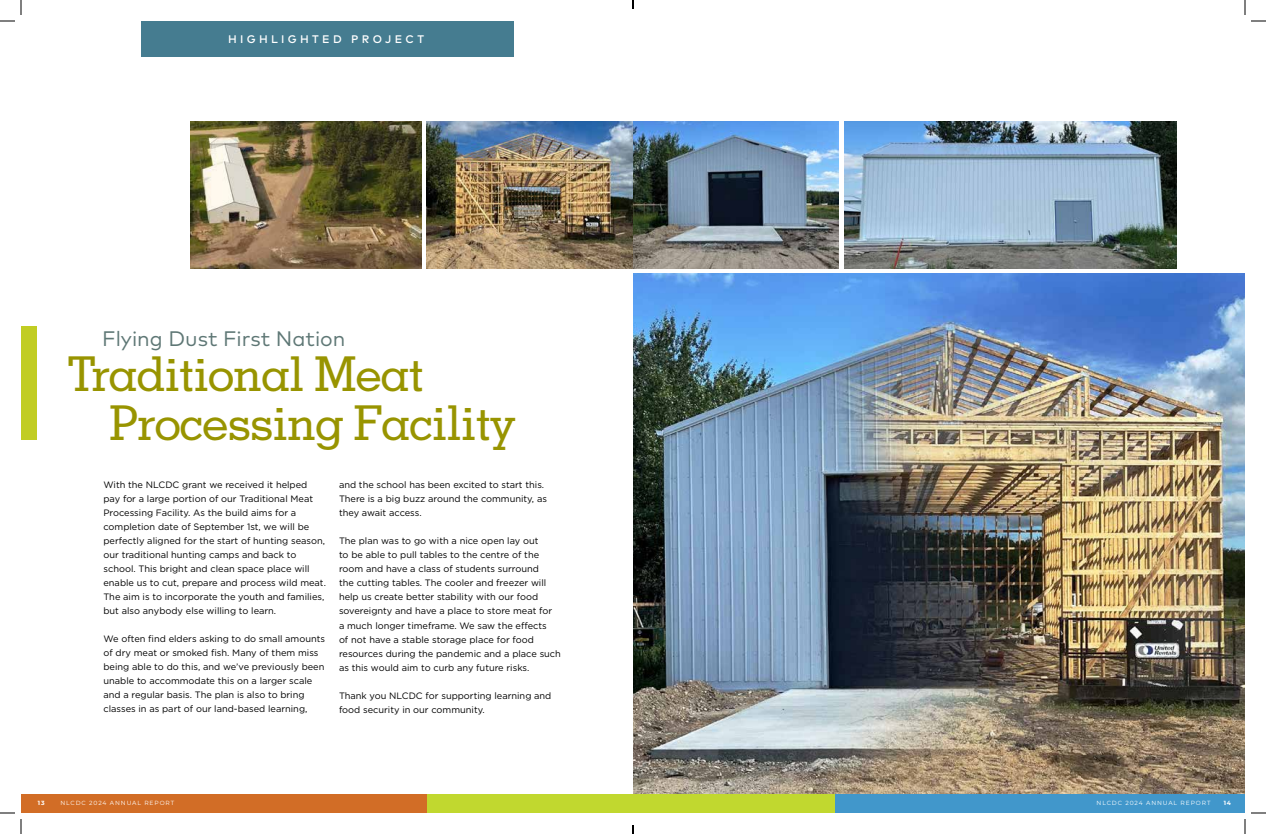
<style>
.page{position:relative;width:1266px;height:834px;background:#fff}
.page>*{position:absolute;margin:0;border:0;box-sizing:border-box;transform-origin:0 0}
.t1{font:500 48px/49px "Memphis LT Std";letter-spacing:-.03em;color:#989400}
.t2{font:21px "Mark OT";color:#5e7775}
.t3{font:500 11px "Mark OT";letter-spacing:.3em;color:#fff}
.t4{font:9.2px/14px "Gotham";color:#000}
.t5{font:6px "Montserrat";letter-spacing:.15em;color:#fff}
.t6{font:700 6px "Montserrat";color:#fff}
</style>
<div class="page">
<div style="left:21px;top:794px;width:413px;height:19px;background:#d26d26"></div>
<div style="left:141px;top:21px;width:373px;height:36px;background:#457c90"></div>
<img style="left:633px;top:273px;width:612px;height:521px">
<img style="left:426px;top:121px;width:413px;height:148px">
<img style="left:844px;top:121px;width:333px;height:148px">
<img style="left:190px;top:121px;width:232px;height:148px">
<div style="left:21px;top:326px;width:16px;height:114px;background:#c1cd23"></div>
<div style="left:428px;top:794px;width:415px;height:19px;background:#c1d82f"></div>
<div style="left:836px;top:794px;width:409px;height:19px;background:#4197cb"></div>
<svg style="left:0;top:0;width:22px;height:22px"></svg>
<svg style="left:0;top:812px;width:22px;height:22px"></svg>
<svg style="left:1244px;top:0;width:22px;height:22px"></svg>
<svg style="left:1244px;top:812px;width:22px;height:22px"></svg>
<svg style="left:632px;top:0;width:2px;height:9px"></svg>
<svg style="left:632px;top:825px;width:2px;height:9px"></svg>
<p class="t3" style="left:228px;top:32px;width:197px">HIGHLIGHTED PROJECT</p>
<h2 class="t2" style="left:102px;top:326px;width:245px">Flying Dust First Nation</h2>
<h1 class="t1" style="left:109px;top:349px;width:409px;text-indent:-42px">Traditional Meat<br>Processing Facility</h1>
<p class="t4" style="left:103px;top:478px;width:224px">With the NLCDC grant we received it helped pay for a large portion of our Traditional Meat Processing Facility. As the build aims for a completion date of September 1st, we will be perfectly aligned for the start of hunting season, our traditional hunting camps and back to school. This bright and clean space place will enable us to cut, prepare and process wild meat.<br>The aim is to incorporate the youth and families, but also anybody else willing to learn.</p>
<p class="t4" style="left:103px;top:632px;width:223px">We often find elders asking to do small amounts of dry meat or smoked fish. Many of them miss being able to do this, and we’ve previously been unable to accommodate this on a larger scale and a regular basis. The plan is also to bring classes in as part of our land-based learning,</p>
<p class="t4" style="left:339px;top:478px;width:209px">and the school has been excited to start this.<br>There is a big buzz around the community, as they await access.</p>
<p class="t4" style="left:339px;top:534px;width:223px">The plan was to go with a nice open lay out<br>to be able to pull tables to the centre of the room and have a class of students surround<br>the cutting tables. The cooler and freezer will help us create better stability with our food sovereignty and have a place to store meat for<br>a much longer timeframe. We saw the effects<br>of not have a stable storage place for food resources during the pandemic and a place such as this would aim to curb any future risks.</p>
<p class="t4" style="left:339px;top:688px;width:214px">Thank you NLCDC for supporting learning and food security in our community.</p>
<p class="t6" style="left:38px;top:799px;width:8px">13</p>
<p class="t5" style="left:60px;top:799px;width:115px">NLCDC 2024 ANNUAL REPORT</p>
<p class="t5" style="left:1097px;top:799px;width:115px">NLCDC 2024 ANNUAL REPORT</p>
<p class="t6" style="left:1224px;top:799px;width:9px">14</p>
</div>
